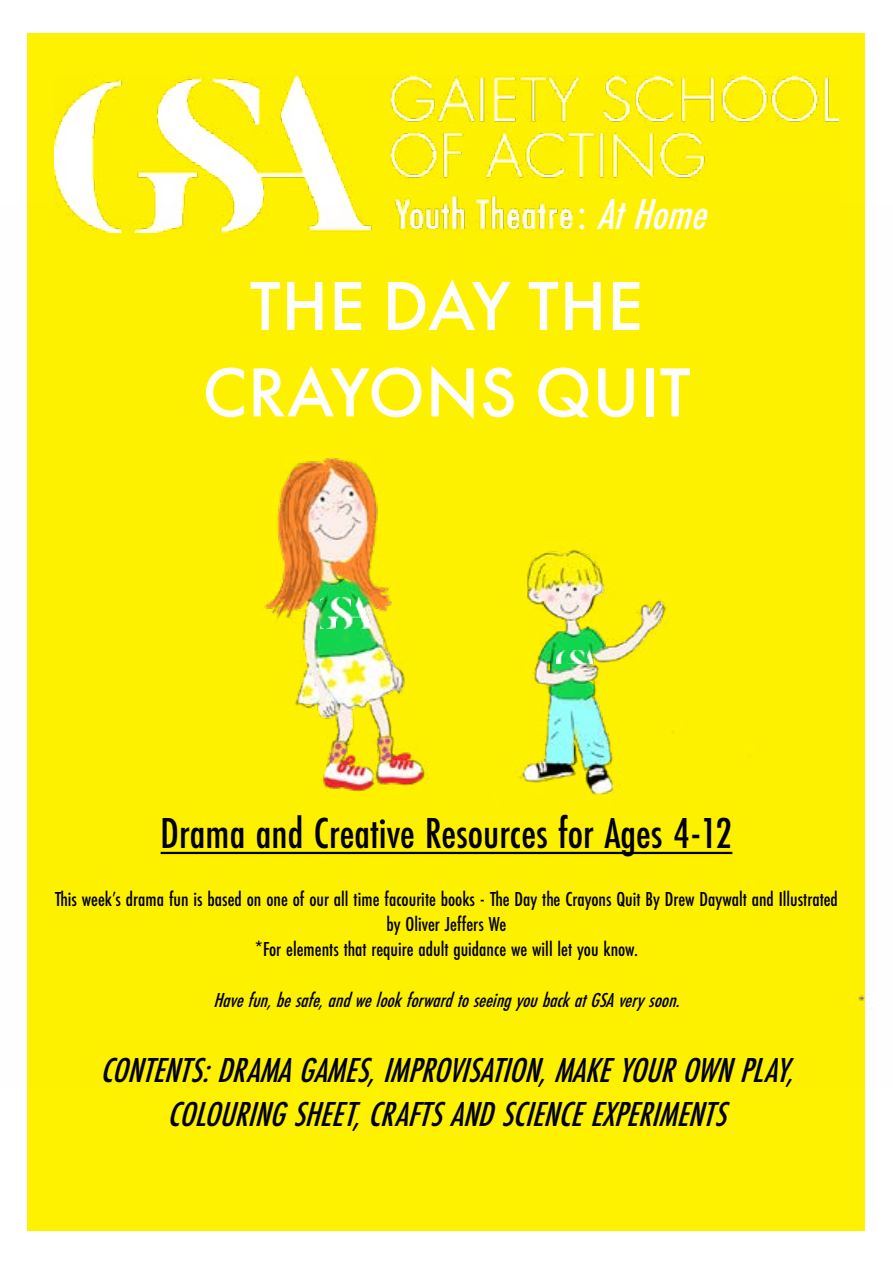
<style>
.page{position:relative;width:893px;height:1263px;background:#fff}
.page>*{position:absolute;margin:0;border:0;box-sizing:border-box;transform-origin:0 0}
.t1{font:500 72px/86.4px "Futura PT";letter-spacing:.01em;color:#fff;text-align:center}
.t2{font:500 45px "Futura PT Cond";color:#000}
.t3{font:italic 500 45px "Futura PT Cond";color:#fff}
.t4{font:italic 500 36px/43.2px "Futura PT Cond";color:#000;text-align:center}
.t5{font:500 21px/25.2px "Futura PT Cond";color:#000;text-align:center}
.t6{font:italic 500 21px "Futura PT Cond";color:#000}
.s1{font-style:normal}
</style>
<div class="page">
<div style="left:27px;top:34px;width:837px;height:1197px;background:#fff200"></div>
<img style="left:54px;top:75px;width:785px;height:130px">
<img style="left:57px;top:205px;width:814px;height:883px">
<img style="left:320px;top:597px;width:51px;height:31px">
<img style="left:556px;top:651px;width:36px;height:13px">
<h2 class="t3" style="left:578px;top:187px;width:143px"><span class="s1">:</span> AtHome</h2>
<h1 class="t1" style="left:202px;top:263px;width:490px">THE DAY THE<br>CRAYONS QUIT</h1>
<h2 class="t2" style="left:161px;top:807px;width:573px">Drama and Creative Resources for Ages 4-12</h2>
<p class="t5" style="left:55px;top:886px;width:784px">This week’s drama fun is based on one of our all time facourite books - The Day the Crayons Quit By Drew Daywalt and Illustrated by Oliver Jeffers We<br>*For elements that require adult guidance we will let you know.</p>
<p class="t6" style="left:213px;top:987px;width:474px">Havefun,besafe,andwelookforwardtoseeingyoubackatGSAverysoon.</p>
<h3 class="t4" style="left:100px;top:1049px;width:706px">CONTENTS:DRAMAGAMES,IMPROVISATION,MAKEYOUROWNPLAY,<br>COLOURINGSHEET,CRAFTSANDSCIENCEEXPERIMENTS</h3>
</div>
